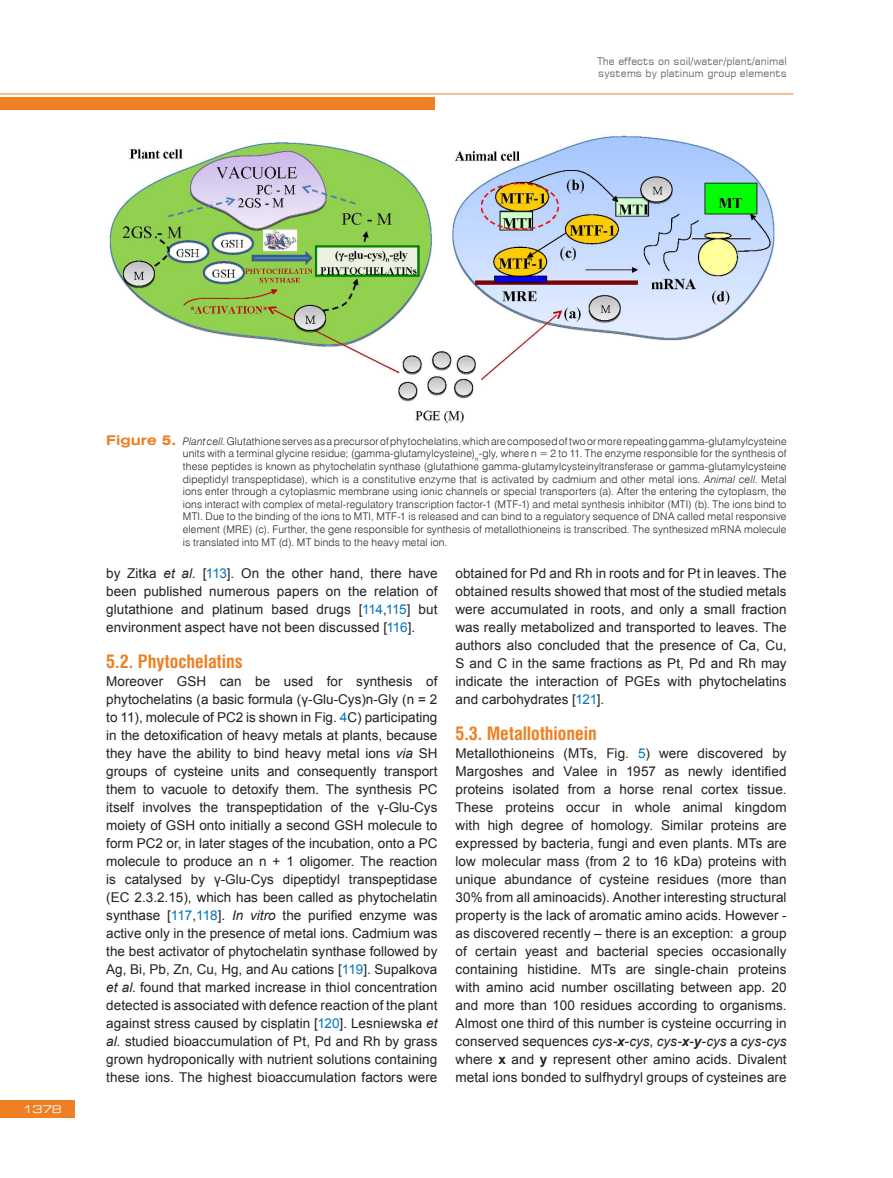
<style>
.page{position:relative;width:893px;height:1178px;background:#fff}
.page>*{position:absolute;margin:0;border:0;box-sizing:border-box;transform-origin:0 0}
.t1{font:700 18px "Swis 721 Cn EU";color:#ee7f22}
.t2{font:13.5px/18px "Arial";letter-spacing:.005em;color:#231f20;text-align:justify}
.t3{font:10.5px/12.6px "Swis 721 Lt EU";letter-spacing:.015em;color:#231f20;text-align:justify}
.t4{font:10.5px/12.6px "Square 721 EU";color:#6c6d70}
.t5{font:10.5px "Square 721 Ex EU";color:#fff}
.s1{font-family:"Swis 721 Ex EU";font-weight:700;font-size:13.5px;color:#ee7f22}
.s2{font-style:italic}
.s3{color:#0074be}
.s4{font-weight:700;font-style:italic}
.s5{font-weight:700}
</style>
<div class="page">
<div style="left:0;top:97px;width:435px;height:12px;background:#ee7f22"></div>
<div style="left:0;top:1100px;width:75px;height:17px;background:#ee7f22"></div>
<hr style="left:0;top:94px;width:794px;height:1px;background:#ee7f22">
<img style="left:106px;top:135px;width:670px;height:289px">
<p class="t4" style="left:597px;top:54px;width:191px">The effects on soil/water/plant/animal systems by platinum group elements</p>
<p class="t5" style="left:23px;top:1102px;width:41px">1378</p>
<p class="t3" style="left:183px;top:435px;width:605px;text-indent:-77px"><span class="s1">Figure 5.</span> <span class="s2">Plant cell</span>. Glutathione serves as a precursor of phytochelatins, which are composed of two or more repeating gamma-glutamylcysteine units with a terminal glycine residue; (gamma-glutamylcysteine)<sub>n</sub>-gly, where n = 2 to 11. The enzyme responsible for the synthesis of these peptides is known as phytochelatin synthase (glutathione gamma-glutamylcysteinyltransferase or gamma-glutamylcysteine dipeptidyl transpeptidase), which is a constitutive enzyme that is activated by cadmium and other metal ions. <span class="s2">Animal cell</span>. Metal ions enter through a cytoplasmic membrane using ionic channels or special transporters (a). After the entering the cytoplasm, the ions interact with complex of metal-regulatory transcription factor-1 (MTF-1) and metal synthesis inhibitor (MTI) (b). The ions bind to MTI. Due to the binding of the ions to MTI, MTF-1 is released and can bind to a regulatory sequence of DNA called metal responsive element (MRE) (c). Further, the gene responsible for synthesis of metallothioneins is transcribed. The synthesized mRNA molecule is translated into MT (d). MT binds to the heavy metal ion.</p>
<p class="t2" style="left:106px;top:565px;width:333px">by Zitka <span class="s2">et al.</span> [<span class="s3">113</span>]. On the other hand, there have been published numerous papers on the relation of glutathione and platinum based drugs [<span class="s3">114</span>,<span class="s3">115</span>] but environment aspect have not been discussed [<span class="s3">116</span>].</p>
<h1 class="t1" style="left:106px;top:651px;width:138px">5.2. Phytochelatins</h1>
<p class="t2" style="left:106px;top:672px;width:333px">Moreover GSH can be used for synthesis of phytochelatins (a basic formula (γ-Glu-Cys)n-Gly (n = 2 to 11), molecule of PC2 is shown in Fig. <span class="s3">4</span>C) participating in the detoxification of heavy metals at plants, because they have the ability to bind heavy metal ions <span class="s2">via</span> SH groups of cysteine units and consequently transport them to vacuole to detoxify them. The synthesis PC itself involves the transpeptidation of the γ-Glu-Cys moiety of GSH onto initially a second GSH molecule to form PC2 or, in later stages of the incubation, onto a PC molecule to produce an n + 1 oligomer. The reaction is catalysed by γ-Glu-Cys dipeptidyl transpeptidase (EC 2.3.2.15), which has been called as phytochelatin synthase [<span class="s3">117</span>,<span class="s3">118</span>]. <span class="s2">In vitro</span> the purified enzyme was active only in the presence of metal ions. Cadmium was the best activator of phytochelatin synthase followed by Ag, Bi, Pb, Zn, Cu, Hg, and Au cations [<span class="s3">119</span>]. Supalkova <span class="s2">et al</span>. found that marked increase in thiol concentration detected is associated with defence reaction of the plant against stress caused by cisplatin [<span class="s3">120</span>]. Lesniewska <span class="s2">et al</span>. studied bioaccumulation of Pt, Pd and Rh by grass grown hydroponically with nutrient solutions containing these ions. The highest bioaccumulation factors were</p>
<p class="t2" style="left:455px;top:564px;width:333px">obtained for Pd and Rh in roots and for Pt in leaves. The obtained results showed that most of the studied metals were accumulated in roots, and only a small fraction was really metabolized and transported to leaves. The authors also concluded that the presence of Ca, Cu, S and C in the same fractions as Pt, Pd and Rh may indicate the interaction of PGEs with phytochelatins and carbohydrates [<span class="s3">121</span>].</p>
<h1 class="t1" style="left:455px;top:723px;width:143px">5.3. Metallothionein</h1>
<p class="t2" style="left:455px;top:744px;width:333px">Metallothioneins (MTs, Fig. <span class="s3">5</span>) were discovered by Margoshes and Valee in 1957 as newly identified proteins isolated from a horse renal cortex tissue.<br>These proteins occur in whole animal kingdom with high degree of homology. Similar proteins are expressed by bacteria, fungi and even plants. MTs are low molecular mass (from 2 to 16 kDa) proteins with unique abundance of cysteine residues (more than 30% from all aminoacids). Another interesting structural property is the lack of aromatic amino acids. However - as discovered recently – there is an exception: a group of certain yeast and bacterial species occasionally containing histidine. MTs are single-chain proteins with amino acid number oscillating between app. 20 and more than 100 residues according to organisms.<br>Almost one third of this number is cysteine occurring in conserved sequences <span class="s2">cys-</span><span class="s4">x</span><span class="s2">-cys</span>, <span class="s2">cys-</span><span class="s4">x</span><span class="s2">-</span><span class="s4">y</span><span class="s2">-cys</span> a <span class="s2">cys-cys </span>where <span class="s5">x</span> and <span class="s5">y</span> represent other amino acids. Divalent metal ions bonded to sulfhydryl groups of cysteines are</p>
</div>
